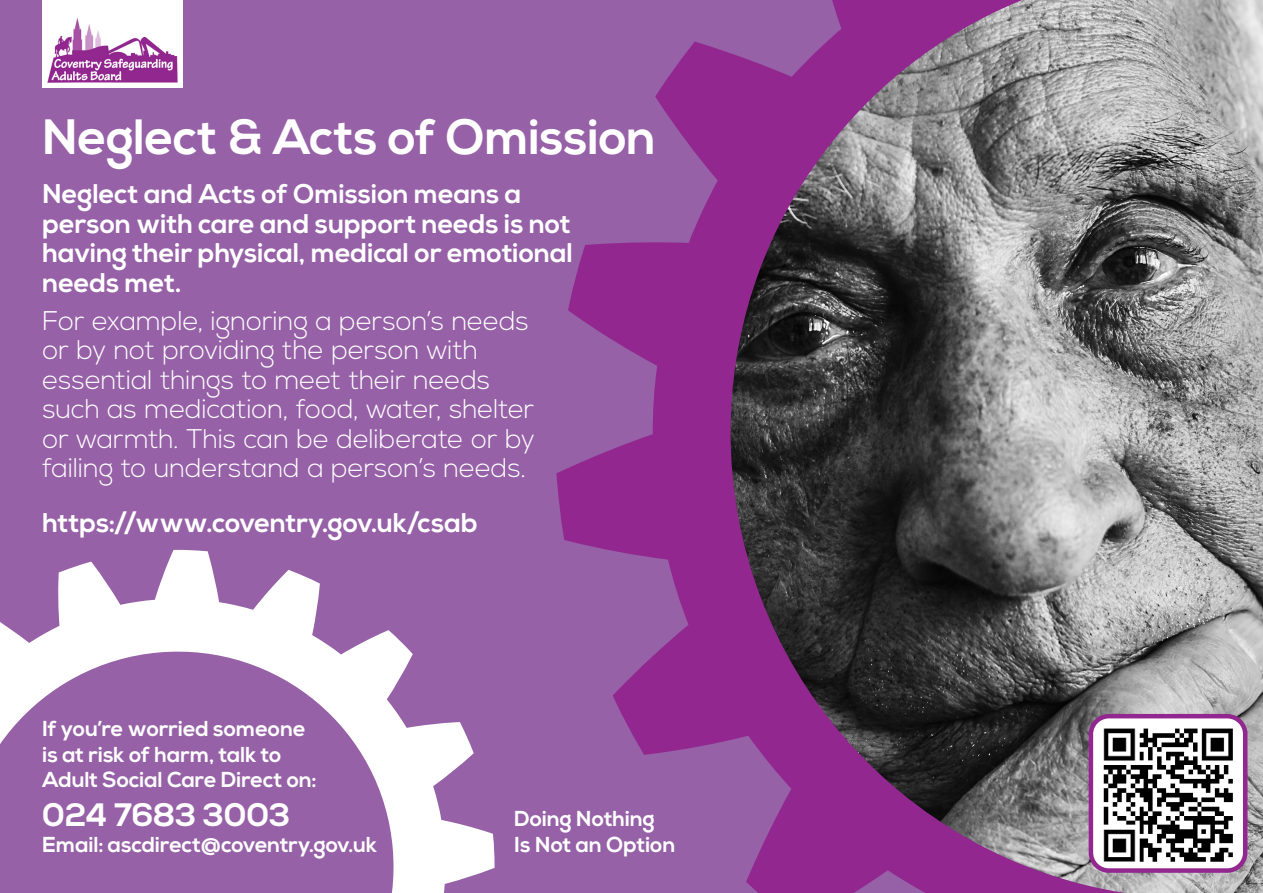
<style>
.page{position:relative;width:1263px;height:893px;background:#fff}
.page>*{position:absolute;margin:0;border:0;box-sizing:border-box;transform-origin:0 0}
.t1{font:700 49.5px "Nexa";letter-spacing:-.005em;color:#fff}
.t2{font:700 32.4px "Nexa";letter-spacing:-.005em;color:#fff}
.t3{font:300 27px/29.4px "Nexa";letter-spacing:-.005em;color:#fff}
.t4{font:700 27px/29.4px "Nexa";letter-spacing:-.005em;color:#fff}
.t5{font:700 21.6px/26px "Nexa";color:#fff}
</style>
<div class="page">
<div style="left:0;top:0;width:940px;height:893px;background:#9661a7"></div>
<div style="left:43px;top:0;width:140px;height:88px;background:#fff"></div>
<img style="left:47px;top:17px;width:131px;height:66px">
<svg style="left:556px;top:41px;width:175px;height:714px;fill:#92278f"></svg>
<svg style="left:0;top:550px;width:494px;height:343px"></svg>
<img style="left:731px;top:0;width:532px;height:893px">
<img style="left:1091px;top:716px;width:154px;height:154px">
<div style="left:1089px;top:714px;width:158px;height:159px;border:4px solid #92278f;border-radius:18px"></div>
<p class="t1" style="left:43px;top:108px;width:615px">Neglect &amp; Acts of Omission</p>
<p class="t4" style="left:43px;top:180px;width:532px">Neglect and Acts of Omission means a person with care and support needs is not having their physical, medical or emotional needs met.</p>
<p class="t3" style="left:43px;top:307px;width:494px">For example, ignoring a person’s needs or by not providing the person with essential things to meet their needs such as medication, food, water, shelter or warmth. This can be deliberate or by failing to understand a person’s needs.</p>
<p class="t4" style="left:43px;top:509px;width:437px">https://www.coventry.gov.uk/csab</p>
<p class="t5" style="left:43px;top:716px;width:276px">If you’re worried someone is at risk of harm, talk to<br>Adult Social Care Direct on:</p>
<p class="t2" style="left:43px;top:796px;width:249px">024 7683 3003</p>
<p class="t5" style="left:43px;top:833px;width:336px">Email: ascdirect@coventry.gov.uk</p>
<p class="t5" style="left:514px;top:807px;width:162px">Doing Nothing<br>Is Not an Option</p>
</div>
